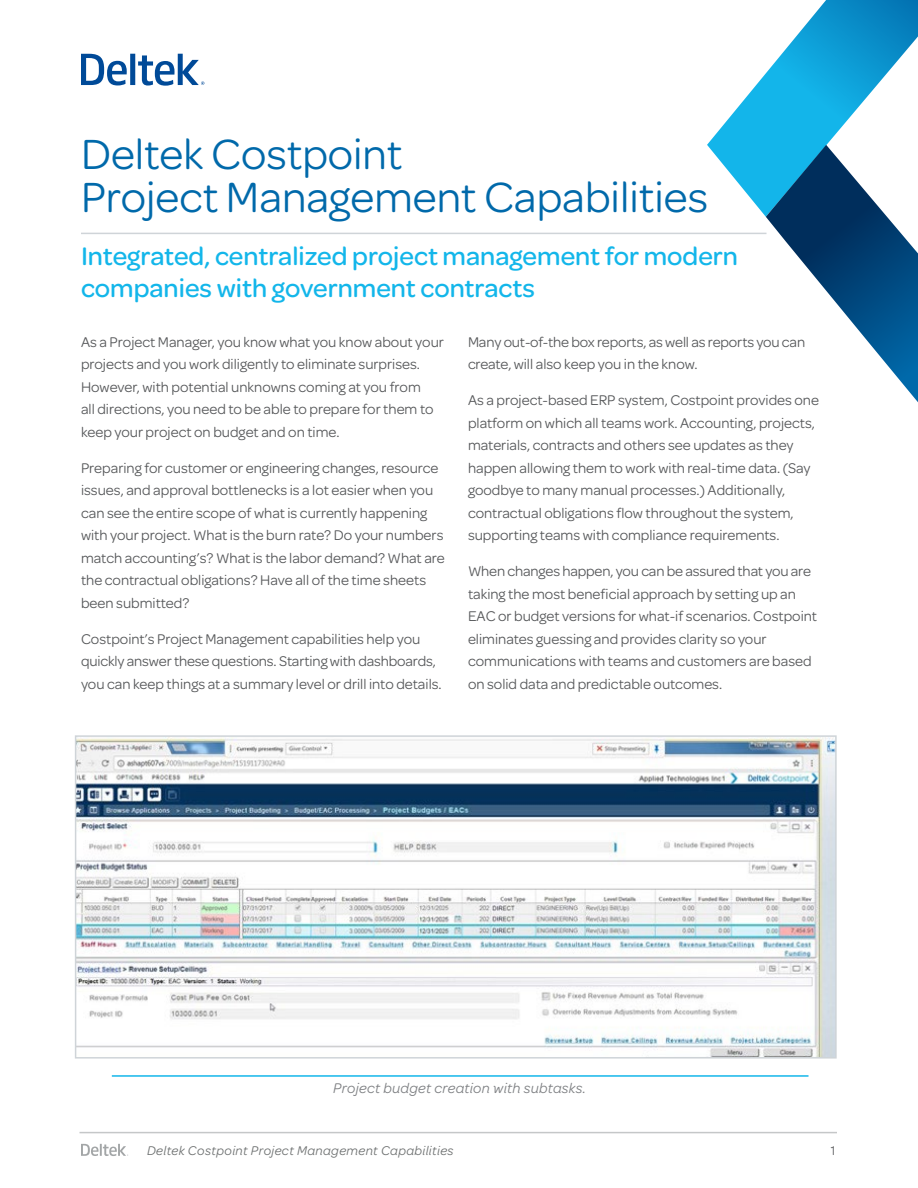
<style>
.page{position:relative;width:918px;height:1188px;background:#fff}
.page>*{position:absolute;margin:0;border:0;box-sizing:border-box;transform-origin:0 0}
.t1{font:45px/43.5px "Omnes";color:#0069aa}
.t2{font:500 27px/32.4px "Omnes";color:#13b6ea}
.t3{font:15px/22.5px "Omnes";color:#555759}
.t4{font:italic 15px "Omnes";letter-spacing:.02em;color:#7e8083}
.t5{font:italic 13.5px "Omnes";letter-spacing:.03em;color:#6e7171}
.t6{font:13.5px "Omnes";color:#5e5f61}
</style>
<div class="page">
<svg style="left:81px;top:54px;width:123px;height:32px"></svg>
<svg style="left:81px;top:1144px;width:47px;height:12px"></svg>
<hr style="left:80px;top:1132px;width:757px;height:1px;background:#c5c7c8">
<svg style="left:707px;top:0;width:211px;height:217px"></svg>
<svg style="left:766px;top:145px;width:152px;height:257px"></svg>
<hr style="left:81px;top:233px;width:685px;height:1px;background:#cfd4d8">
<img style="left:78px;top:738px;width:756px;height:318px">
<div style="left:75px;top:735px;width:762px;height:324px;border:2px solid #cfd4d8"></div>
<hr style="left:112px;top:1075px;width:697px;height:2px;background:#13b6ea">
<h1 class="t1" style="left:81px;top:130px;width:629px">Deltek Costpoint<br>Project Management Capabilities</h1>
<h2 class="t2" style="left:81px;top:238px;width:659px">Integrated, centralized project management for modern companies with government contracts</h2>
<p class="t3" style="left:81px;top:330px;width:364px">As a Project Manager, you know what you know about your projects and you work diligently to eliminate surprises.<br>However, with potential unknowns coming at you from<br>all directions, you need to be able to prepare for them to keep your project on budget and on time.</p>
<p class="t3" style="left:81px;top:456px;width:365px">Preparing for customer or engineering changes, resource issues, and approval bottlenecks is a lot easier when you can see the entire scope of what is currently happening with your project. What is the burn rate? Do your numbers match accounting’s? What is the labor demand? What are the contractual obligations? Have all of the time sheets been submitted?</p>
<p class="t3" style="left:81px;top:627px;width:362px">Costpoint’s Project Management capabilities help you quickly answer these questions. Starting with dashboards, you can keep things at a summary level or drill into details.</p>
<p class="t3" style="left:468px;top:330px;width:339px">Many out-of-the box reports, as well as reports you can create, will also keep you in the know.</p>
<p class="t3" style="left:468px;top:388px;width:353px">As a project-based ERP system, Costpoint provides one platform on which all teams work. Accounting, projects, materials, contracts and others see updates as they happen allowing them to work with real-time data. (Say goodbye to many manual processes.) Additionally, contractual obligations flow throughout the system, supporting teams with compliance requirements.</p>
<p class="t3" style="left:468px;top:559px;width:351px">When changes happen, you can be assured that you are taking the most beneficial approach by setting up an EAC or budget versions for what-if scenarios. Costpoint eliminates guessing and provides clarity so your communications with teams and customers are based on solid data and predictable outcomes.</p>
<p class="t4" style="left:333px;top:1079px;width:254px">Project budget creation with subtasks.</p>
<p class="t5" style="left:147px;top:1141px;width:308px">Deltek Costpoint Project Management Capabilities</p>
<p class="t6" style="left:831px;top:1141px;width:6px">1</p>
</div>
